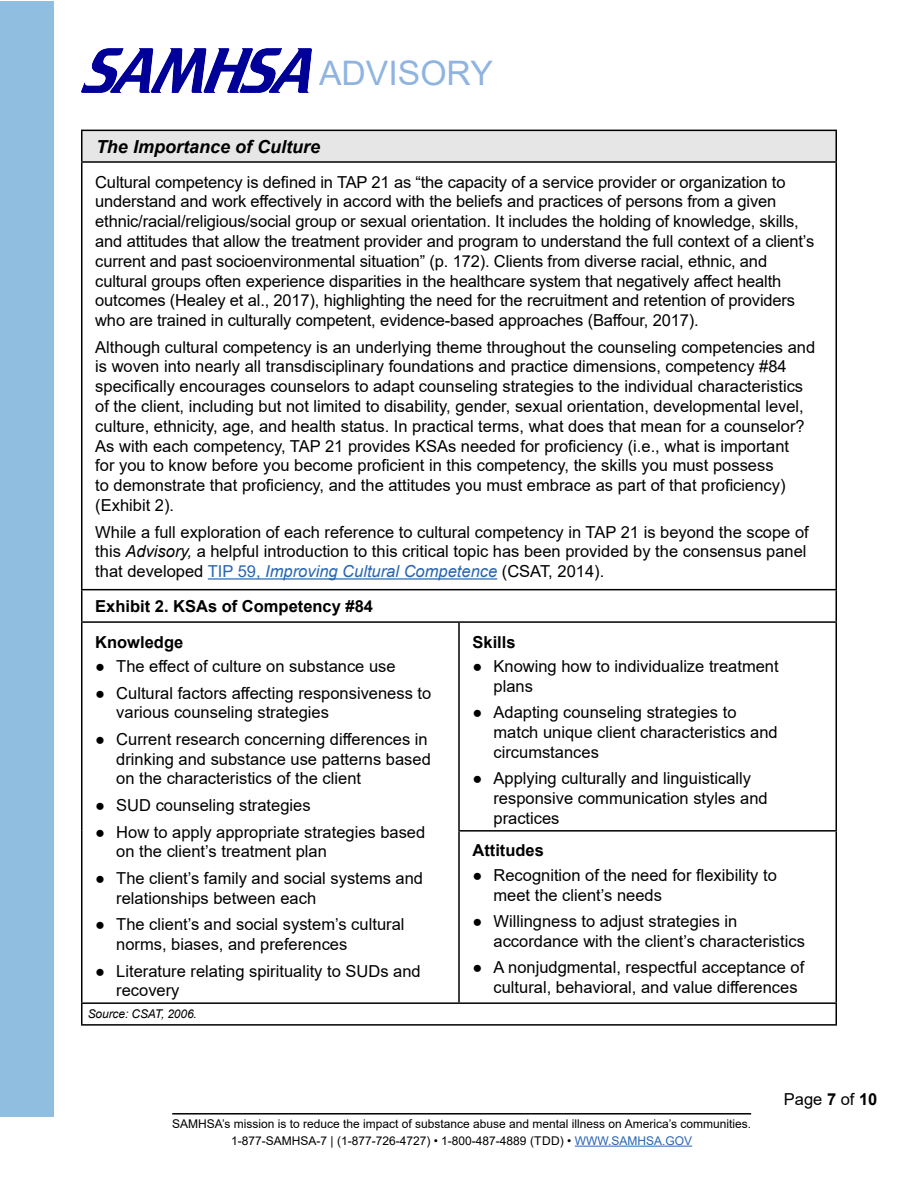
<style>
.page{position:relative;width:918px;height:1188px;background:#fff}
.page>*{position:absolute;margin:0;border:0;box-sizing:border-box;transform-origin:0 0}
.t1{font:33.75px "Arial";color:#90b4e0}
.Box_Title_left_align{font:italic 700 18px "Arial";color:#000}
.box_text_no_italics{font:16.5px/19.8px "Arial";color:#000}
.box_text_no_italics-2{font:700 16.5px "Arial";color:#000}
.table_subhead_2{font:700 16.5px "Arial";color:#000}
.t2{font:12px/16.8px "Arial";color:#000;text-align:center}
.source{font:italic 12px "Arial";letter-spacing:-.01em;color:#000}
.s1{font-style:italic}
.s2{color:#2865b1}
.s3{font-style:italic;color:#2865b1}
.s4{font-weight:700}
</style>
<div class="page">
<div style="left:0;top:2px;width:54px;height:1115px;background:#90bee0"></div>
<img style="left:82px;top:49px;width:229px;height:44px">
<hr style="left:172px;top:1113px;width:579px;height:2px;background:#000">
<hr style="left:575px;top:1146px;width:117px;height:1px;background:#2865b1">
<div style="left:82px;top:130px;width:754px;height:32px;background:#e6e6e6"></div>
<hr style="left:81px;top:130px;width:378px;height:1px;background:#000">
<hr style="left:81px;top:131px;width:1px;height:30px;background:#000">
<hr style="left:459px;top:130px;width:378px;height:1px;background:#000">
<hr style="left:836px;top:131px;width:1px;height:30px;background:#000">
<hr style="left:81px;top:161px;width:378px;height:2px;background:#000">
<hr style="left:81px;top:163px;width:1px;height:426px;background:#000">
<hr style="left:459px;top:161px;width:378px;height:2px;background:#000">
<hr style="left:836px;top:163px;width:1px;height:426px;background:#000">
<hr style="left:81px;top:589px;width:378px;height:1px;background:#000">
<hr style="left:81px;top:590px;width:1px;height:31px;background:#000">
<hr style="left:459px;top:589px;width:378px;height:1px;background:#000">
<hr style="left:836px;top:590px;width:1px;height:31px;background:#000">
<hr style="left:81px;top:621px;width:378px;height:2px;background:#000">
<hr style="left:81px;top:623px;width:1px;height:208px;background:#000">
<hr style="left:459px;top:621px;width:378px;height:2px;background:#000">
<hr style="left:458px;top:623px;width:2px;height:207px;background:#000">
<hr style="left:836px;top:623px;width:1px;height:207px;background:#000">
<hr style="left:81px;top:831px;width:1px;height:171px;background:#000">
<hr style="left:458px;top:830px;width:379px;height:2px;background:#000">
<hr style="left:458px;top:832px;width:2px;height:170px;background:#000">
<hr style="left:836px;top:832px;width:1px;height:170px;background:#000">
<hr style="left:81px;top:1002px;width:378px;height:2px;background:#000">
<svg style="left:81px;top:1004px;width:1px;height:20px"></svg>
<hr style="left:459px;top:1002px;width:378px;height:2px;background:#000">
<svg style="left:836px;top:1004px;width:1px;height:20px"></svg>
<hr style="left:81px;top:1024px;width:378px;height:2px;background:#000">
<hr style="left:459px;top:1024px;width:378px;height:2px;background:#000">
<hr style="left:208px;top:578px;width:289px;height:2px;background:#2865b1">
<h1 class="t1" style="left:319px;top:50px;width:175px">ADVISORY</h1>
<p class="Box_Title_left_align" style="left:96px;top:134px;width:226px">The Importance of Culture</p>
<p class="box_text_no_italics" style="left:95px;top:172px;width:721px">Cultural competency is defined in TAP 21 as “the capacity of a service provider or organization to understand and work effectively in accord with the beliefs and practices of persons from a given ethnic/racial/religious/social group or sexual orientation. It includes the holding of knowledge, skills, and attitudes that allow the treatment provider and program to understand the full context of a client’s current and past socioenvironmental situation” (p. 172). Clients from diverse racial, ethnic, and cultural groups often experience disparities in the healthcare system that negatively affect health outcomes (Healey et al., 2017), highlighting the need for the recruitment and retention of providers who are trained in culturally competent, evidence-based approaches (Baffour, 2017).</p>
<p class="box_text_no_italics" style="left:95px;top:337px;width:721px">Although cultural competency is an underlying theme throughout the counseling competencies and is woven into nearly all transdisciplinary foundations and practice dimensions, competency #84 specifically encourages counselors to adapt counseling strategies to the individual characteristics of the client, including but not limited to disability, gender, sexual orientation, developmental level, culture, ethnicity, age, and health status. In practical terms, what does that mean for a counselor?<br>As with each competency, TAP 21 provides KSAs needed for proficiency (i.e., what is important<br>for you to know before you become proficient in this competency, the skills you must possess<br>to demonstrate that proficiency, and the attitudes you must embrace as part of that proficiency) (Exhibit 2).</p>
<p class="box_text_no_italics" style="left:95px;top:522px;width:715px">While a full exploration of each reference to cultural competency in TAP 21 is beyond the scope of this <span class="s1">Advisory,</span> a helpful introduction to this critical topic has been provided by the consensus panel that developed <span class="s2">TIP 59,</span> <span class="s3">Improving Cultural Competence</span> (CSAT, 2014).</p>
<p class="box_text_no_italics-2" style="left:95px;top:594px;width:279px">Exhibit 2. KSAs of Competency #84</p>
<p class="table_subhead_2" style="left:95px;top:630px;width:90px">Knowledge</p>
<p class="box_text_no_italics" style="left:95px;top:656px;width:302px"><span class="s4">●</span> The effect of culture on substance use</p>
<p class="box_text_no_italics" style="left:116px;top:683px;width:317px;text-indent:-21px"><span class="s4">●</span> Cultural factors affecting responsiveness to various counseling strategies</p>
<p class="box_text_no_italics" style="left:116px;top:729px;width:316px;text-indent:-21px"><span class="s4">●</span> Current research concerning differences in drinking and substance use patterns based on the characteristics of the client</p>
<p class="box_text_no_italics" style="left:95px;top:795px;width:217px"><span class="s4">●</span> SUD counseling strategies</p>
<p class="box_text_no_italics" style="left:116px;top:822px;width:311px;text-indent:-21px"><span class="s4">●</span> How to apply appropriate strategies based on the client’s treatment plan</p>
<p class="box_text_no_italics" style="left:116px;top:868px;width:308px;text-indent:-21px"><span class="s4">●</span> The client’s family and social systems and relationships between each</p>
<p class="box_text_no_italics" style="left:116px;top:914px;width:290px;text-indent:-21px"><span class="s4">●</span> The client’s and social system’s cultural norms, biases, and preferences</p>
<p class="box_text_no_italics" style="left:116px;top:961px;width:306px;text-indent:-21px"><span class="s4">●</span> Literature relating spirituality to SUDs and recovery</p>
<p class="table_subhead_2" style="left:473px;top:630px;width:45px">Skills</p>
<p class="box_text_no_italics" style="left:494px;top:656px;width:287px;text-indent:-21px"><span class="s4">●</span> Knowing how to individualize treatment plans</p>
<p class="box_text_no_italics" style="left:494px;top:703px;width:286px;text-indent:-21px"><span class="s4">●</span> Adapting counseling strategies to match unique client characteristics and circumstances</p>
<p class="box_text_no_italics" style="left:494px;top:769px;width:276px;text-indent:-21px"><span class="s4">●</span> Applying culturally and linguistically responsive communication styles and practices</p>
<p class="table_subhead_2" style="left:472px;top:839px;width:73px">Attitudes</p>
<p class="box_text_no_italics" style="left:494px;top:865px;width:285px;text-indent:-21px"><span class="s4">●</span> Recognition of the need for flexibility to meet the client’s needs</p>
<p class="box_text_no_italics" style="left:494px;top:911px;width:313px;text-indent:-21px"><span class="s4">●</span> Willingness to adjust strategies in accordance with the client’s characteristics</p>
<p class="box_text_no_italics" style="left:494px;top:958px;width:312px;text-indent:-21px"><span class="s4">●</span> A nonjudgmental, respectful acceptance of cultural, behavioral, and value differences</p>
<p class="source" style="left:88px;top:1006px;width:111px">Source: CSAT, 2006.</p>
<p class="t2" style="left:172px;top:1115px;width:580px">SAMHSA’s mission is to reduce the impact of substance abuse and mental illness on America’s communities.<br>1-877-SAMHSA-7 | (1-877-726-4727) • 1-800-487-4889 (TDD) • <span class="s2">WWW.SAMHSA.GOV</span></p>
<p class="box_text_no_italics" style="left:784px;top:1089px;width:95px">Page <span class="s4">7</span> of <span class="s4">10</span></p>
</div>
